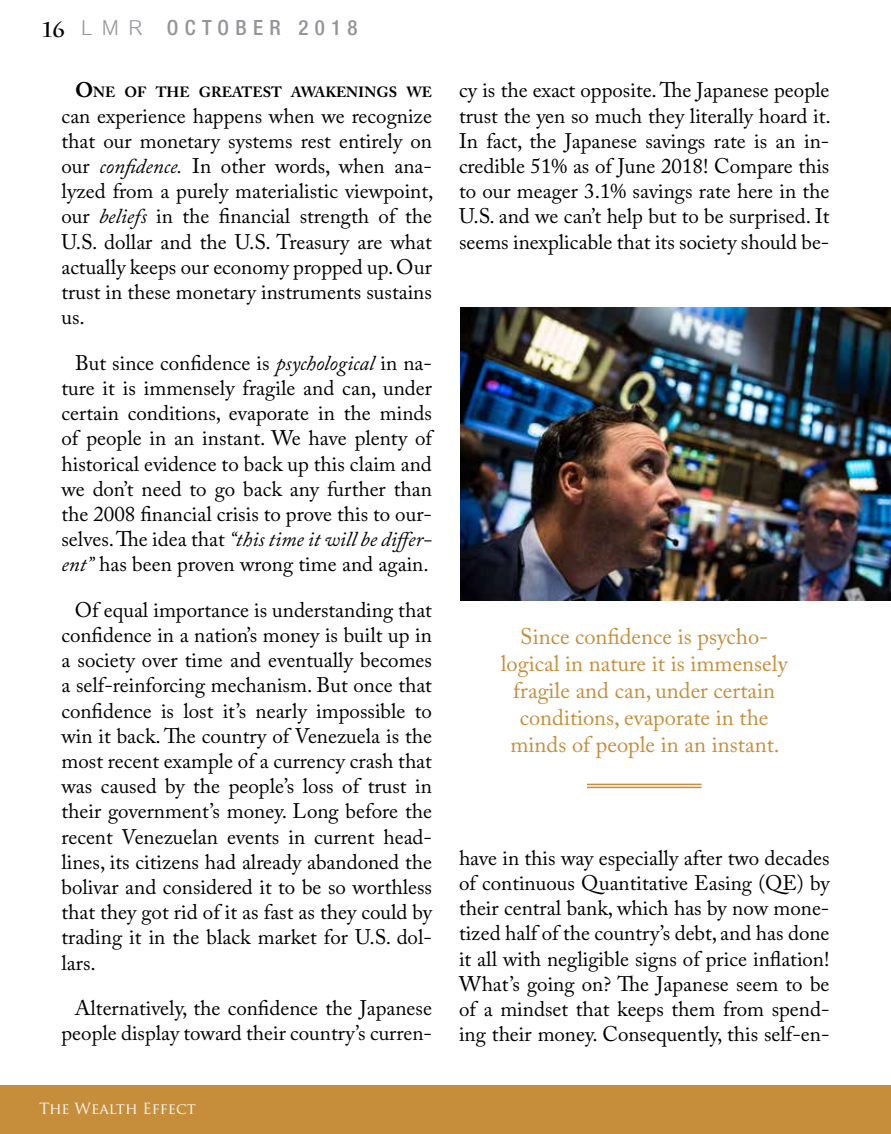
<style>
.page{position:relative;width:891px;height:1134px;background:#fff}
.page>*{position:absolute;margin:0;border:0;box-sizing:border-box;transform-origin:0 0}
.t1{font:22.5px/27px "Adobe Caslon Pro";color:#c68e3b;text-align:center}
.t2{font:21px/25.2px "Adobe Caslon Pro";color:#000;text-align:justify}
.t3{font:500 condensed 21px "Helvetica Neue LT Std";letter-spacing:.3em;color:#939598}
.t4{font:15px "Trajan Pro";color:#fff}
.t5{font:700 14.7px "Adobe Caslon Pro";color:#000}
.s1{font-family:"Charlemagne Std";font-weight:700;font-stretch:normal;color:#000}
.s2{font-family:"Cordia New";font-weight:400;font-stretch:normal;font-size:31.5px}
.s3{font-size:21px}
.s4{font-style:italic}
</style>
<div class="page">
<div style="left:0;top:1086px;width:891px;height:48px;background:#c68e3b"></div>
<img style="left:460px;top:308px;width:431px;height:292px">
<hr style="left:587px;top:784px;width:114px;height:1px;background:#c68e3b">
<hr style="left:587px;top:787px;width:114px;height:1px;background:#c68e3b">
<p class="t3" style="left:43px;top:15px;width:317px"><span class="s1">16</span> <span class="s2">LMR</span> OCTOBER 2018</p>
<p class="t5" style="left:75px;top:84px;width:358px"><span class="s3">O</span>NE OF THE GREATEST AWAKENINGS WE</p>
<p class="t2" style="left:61px;top:103px;width:374px">can experience happens when we recognize that our monetary systems rest entirely on our <span class="s4">confidence.</span> In other words, when ana&shy;lyzed from a purely materialistic viewpoint, our <span class="s4">beliefs</span> in the financial strength of the U.S. dollar and the U.S. Treasury are what actually keeps our economy propped up. Our trust in these monetary instruments sustains us.</p>
<p class="t2" style="left:61px;top:350px;width:372px;text-indent:14px">But since confidence is <span class="s4">psychological</span> in na&shy;ture it is immensely fragile and can, under certain conditions, evaporate in the minds of people in an instant. We have plenty of historical evidence to back up this claim and we don’t need to go back any further than the 2008 financial crisis to prove this to our&shy;selves. The idea that <span class="s4">“this time it will be differ&shy;ent”</span> has been proven wrong time and again.</p>
<p class="t2" style="left:61px;top:597px;width:372px;text-indent:14px">Of equal importance is understanding that confidence in a nation’s money is built up in a society over time and eventually becomes a self-reinforcing mechanism. But once that confidence is lost it’s nearly impossible to win it back. The country of Venezuela is the most recent example of a currency crash that was caused by the people’s loss of trust in their government’s money. Long before the recent Venezuelan events in current head&shy;lines, its citizens had already abandoned the bolivar and considered it to be so worthless that they got rid of it as fast as they could by trading it in the black market for U.S. dol&shy;lars.</p>
<p class="t2" style="left:61px;top:995px;width:372px;text-align:right">Alternatively, the confidence the Japanese people display toward their country’s curren-</p>
<p class="t4" style="left:39px;top:1099px;width:158px">The Wealth Effect</p>
<p class="t2" style="left:459px;top:78px;width:373px">cy is the exact opposite. The Japanese people trust the yen so much they literally hoard it.<br>In fact, the Japanese savings rate is an in&shy;credible 51% as of June 2018! Compare this to our meager 3.1% savings rate here in the U.S. and we can’t help but to be surprised. It seems inexplicable that its society should be-</p>
<p class="t1" style="left:501px;top:622px;width:288px">Since confidence is psycho&shy;logical in nature it is immensely fragile and can, under certain conditions, evaporate in the minds of people in an instant.</p>
<p class="t2" style="left:459px;top:845px;width:372px">have in this way especially after two decades of continuous Quantitative Easing (QE) by their central bank, which has by now mone&shy;tized half of the country’s debt, and has done it all with negligible signs of price inflation!<br>What’s going on? The Japanese seem to be of a mindset that keeps them from spend&shy;ing their money. Consequently, this self-en-</p>
</div>
